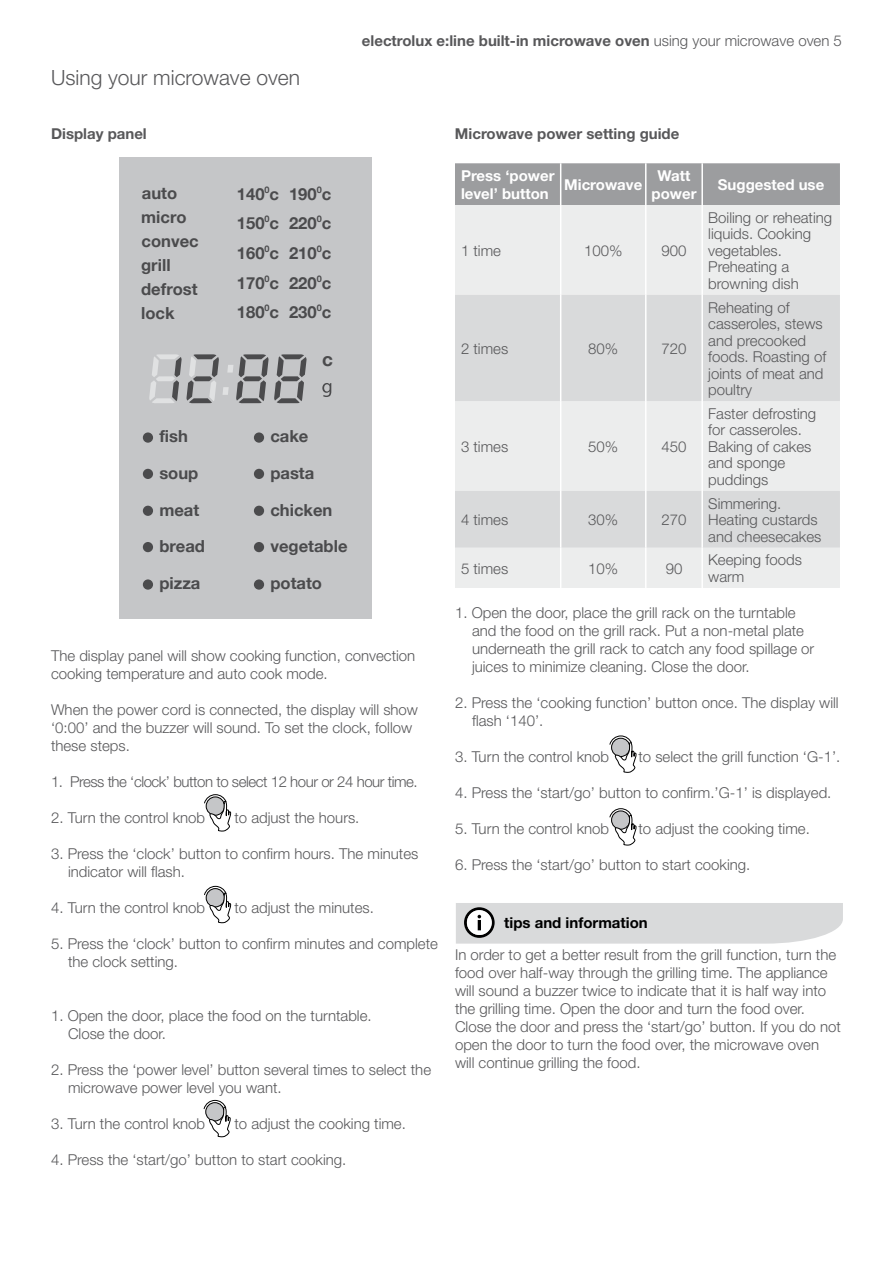
<style>
.page{position:relative;width:893px;height:1263px;background:#fff}
.page>*{position:absolute;margin:0;border:0;box-sizing:border-box;transform-origin:0 0}
.t1{font:300 21px "Helvetica Neue LT";color:#58585a}
.t2{font:700 18.75px "Helvetica Neue";color:#4b4b4d}
.t3{font:700 16.65px/36.3px "Helvetica Neue";color:#4b4b4d}
.t4{font:300 15px/18px "Helvetica Neue LT";color:#58585a}
.t5{font:700 15px "Helvetica Neue LT";color:#58585a}
.t6{font:700 15px/18px "Helvetica Neue LT";color:#fff}
.t7{font:300 15px "Helvetica Neue LT";letter-spacing:-.03em;color:#58585a}
.t8{font:700 15px "Helvetica Neue";color:#000}
.s1{font-weight:300}
</style>
<div class="page">
<div style="left:455px;top:163px;width:385px;height:42px;background:#9c9d9f"></div>
<div style="left:455px;top:205px;width:385px;height:383px;background:#eceded"></div>
<svg style="left:455px;top:295px;width:385px;height:253px;background:#e0e1e1"></svg>
<hr style="left:560px;top:163px;width:1px;height:42px;background:#fff">
<hr style="left:645px;top:163px;width:1px;height:42px;background:#fff">
<hr style="left:701px;top:163px;width:2px;height:42px;background:#fff">
<hr style="left:560px;top:205px;width:1px;height:90px;background:#fff">
<hr style="left:645px;top:205px;width:1px;height:90px;background:#fff">
<hr style="left:701px;top:205px;width:2px;height:90px;background:#fff">
<hr style="left:560px;top:295px;width:1px;height:106px;background:#fff">
<hr style="left:645px;top:295px;width:1px;height:106px;background:#fff">
<hr style="left:701px;top:295px;width:2px;height:106px;background:#fff">
<hr style="left:560px;top:401px;width:1px;height:90px;background:#fff">
<hr style="left:645px;top:401px;width:1px;height:90px;background:#fff">
<hr style="left:701px;top:401px;width:2px;height:90px;background:#fff">
<hr style="left:560px;top:491px;width:1px;height:57px;background:#fff">
<hr style="left:645px;top:491px;width:1px;height:57px;background:#fff">
<hr style="left:701px;top:491px;width:2px;height:57px;background:#fff">
<hr style="left:560px;top:548px;width:1px;height:40px;background:#fff">
<hr style="left:645px;top:548px;width:1px;height:40px;background:#fff">
<hr style="left:701px;top:548px;width:2px;height:40px;background:#fff">
<div style="left:119px;top:157px;width:252px;height:462px;background:#c5c6c8"></div>
<svg style="left:149px;top:354px;width:158px;height:49px"></svg>
<svg style="left:322px;top:383px;width:9px;height:14px"></svg>
<div style="left:143px;top:432px;width:10px;height:11px;background:#4b4b4d;border-radius:50%"></div>
<div style="left:143px;top:469px;width:10px;height:10px;background:#4b4b4d;border-radius:50%"></div>
<div style="left:143px;top:506px;width:10px;height:10px;background:#4b4b4d;border-radius:50%"></div>
<div style="left:143px;top:542px;width:10px;height:10px;background:#4b4b4d;border-radius:50%"></div>
<div style="left:143px;top:579px;width:10px;height:11px;background:#4b4b4d;border-radius:50%"></div>
<div style="left:254px;top:432px;width:10px;height:11px;background:#4b4b4d;border-radius:50%"></div>
<div style="left:254px;top:469px;width:10px;height:10px;background:#4b4b4d;border-radius:50%"></div>
<div style="left:254px;top:506px;width:10px;height:10px;background:#4b4b4d;border-radius:50%"></div>
<div style="left:254px;top:542px;width:10px;height:10px;background:#4b4b4d;border-radius:50%"></div>
<div style="left:254px;top:579px;width:10px;height:11px;background:#4b4b4d;border-radius:50%"></div>
<svg style="left:204px;top:794px;width:28px;height:38px"></svg>
<svg style="left:609px;top:735px;width:28px;height:38px"></svg>
<svg style="left:609px;top:808px;width:28px;height:38px"></svg>
<svg style="left:204px;top:885px;width:28px;height:38px"></svg>
<svg style="left:203px;top:1099px;width:28px;height:38px"></svg>
<svg style="left:456px;top:903px;width:387px;height:41px;background:#d7d8d9"></svg>
<h1 class="t1" style="left:51px;top:64px;width:250px">Using your microwave oven</h1>
<p class="t5" style="left:51px;top:125px;width:97px">Display panel</p>
<p class="t3" style="left:141px;top:181px;width:47px;line-height:23.7px">auto micro</p>
<p class="t3" style="left:141px;top:253px;width:58px;line-height:23.9px">grill defrost lock</p>
<p class="t3" style="left:142px;top:223px;width:59px">convec</p>
<p class="t3" style="left:237px;top:179px;width:96px;line-height:29.1px">140<sup>0</sup>c 190<sup>0</sup>c<br>150<sup>0</sup>c 220<sup>0</sup>c</p>
<p class="t3" style="left:237px;top:235px;width:96px">160<sup>0</sup>c 210<sup>0</sup>c</p>
<p class="t3" style="left:237px;top:268px;width:96px;line-height:29.1px">170<sup>0</sup>c 220<sup>0</sup>c<br>180<sup>0</sup>c 230<sup>0</sup>c</p>
<p class="t2" style="left:322px;top:348px;width:12px">c</p>
<p class="t5" style="left:362px;top:31px;width:481px">electrolux e:line built-in microwave oven <span class="s1">using your microwave oven 5</span></p>
<p class="t5" style="left:455px;top:125px;width:226px">Microwave power setting guide</p>
<p class="t6" style="left:461px;top:166px;width:95px">Press ‘power level’ button</p>
<p class="t6" style="left:564px;top:175px;width:80px">Microwave</p>
<p class="t6" style="left:651px;top:166px;width:46px;text-align:center">Watt power</p>
<p class="t6" style="left:718px;top:175px;width:108px">Suggested use</p>
<p class="t4" style="left:461px;top:241px;width:42px">1 time</p>
<p class="t4" style="left:584px;top:241px;width:40px">100%</p>
<p class="t4" style="left:661px;top:241px;width:27px">900</p>
<p class="t4" style="left:461px;top:339px;width:49px">2 times</p>
<p class="t4" style="left:588px;top:339px;width:32px">80%</p>
<p class="t4" style="left:661px;top:339px;width:27px">720</p>
<p class="t4" style="left:708px;top:209px;width:125px;line-height:16.5px">Boiling or reheating liquids. Cooking vegetables.<br>Preheating a browning dish</p>
<p class="t4" style="left:708px;top:299px;width:120px;line-height:16.5px">Reheating of casseroles, stews and precooked foods. Roasting of joints of meat and poultry</p>
<p class="t3" style="left:159px;top:418px;width:30px">fish</p>
<p class="t3" style="left:159px;top:454px;width:41px">soup</p>
<p class="t3" style="left:159px;top:491px;width:47px">meat bread</p>
<p class="t3" style="left:159px;top:565px;width:43px">pizza</p>
<p class="t3" style="left:270px;top:418px;width:45px">cake pasta</p>
<p class="t3" style="left:270px;top:491px;width:79px">chicken vegetable</p>
<p class="t3" style="left:270px;top:565px;width:53px">potato</p>
<p class="t4" style="left:51px;top:647px;width:366px">The display panel will show cooking function, convection cooking temperature and auto cook mode.</p>
<p class="t4" style="left:51px;top:701px;width:369px">When the power cord is connected, the display will show ‘0:00’ and the buzzer will sound. To set the clock, follow these steps.</p>
<p class="t7" style="left:51px;top:773px;width:368px">1. Press the ‘clock’ button to select 12 hour or 24 hour time.</p>
<p class="t4" style="left:51px;top:809px;width:156px">2. Turn the control knob</p>
<p class="t4" style="left:234px;top:809px;width:127px">to adjust the hours.</p>
<p class="t4" style="left:68px;top:845px;width:352px;text-indent:-17px">3. Press the ‘clock’ button to confirm hours. The minutes indicator will flash.</p>
<p class="t4" style="left:51px;top:899px;width:156px">4. Turn the control knob</p>
<p class="t4" style="left:234px;top:899px;width:141px">to adjust the minutes.</p>
<p class="t4" style="left:68px;top:935px;width:371px;text-indent:-17px">5. Press the ‘clock’ button to confirm minutes and complete the clock setting.</p>
<p class="t4" style="left:68px;top:1007px;width:305px;text-indent:-17px">1. Open the door, place the food on the turntable.<br>Close the door.</p>
<p class="t4" style="left:68px;top:1061px;width:365px;text-indent:-17px">2. Press the ‘power level’ button several times to select the microwave power level you want.</p>
<p class="t4" style="left:51px;top:1115px;width:156px">3. Turn the control knob</p>
<p class="t4" style="left:234px;top:1115px;width:173px">to adjust the cooking time.</p>
<p class="t4" style="left:51px;top:1151px;width:297px">4. Press the ‘start/go’ button to start cooking.</p>
<p class="t4" style="left:461px;top:437px;width:49px">3 times</p>
<p class="t4" style="left:588px;top:437px;width:32px">50%</p>
<p class="t4" style="left:661px;top:437px;width:27px">450</p>
<p class="t4" style="left:461px;top:510px;width:49px">4 times</p>
<p class="t4" style="left:588px;top:510px;width:32px">30%</p>
<p class="t4" style="left:661px;top:510px;width:27px">270</p>
<p class="t4" style="left:708px;top:405px;width:110px;line-height:16.5px">Faster defrosting for casseroles.<br>Baking of cakes and sponge puddings</p>
<p class="t4" style="left:708px;top:495px;width:115px;line-height:16.5px">Simmering.<br>Heating custards and cheesecakes</p>
<p class="t4" style="left:461px;top:559px;width:49px">5 times</p>
<p class="t4" style="left:588px;top:559px;width:32px">10%</p>
<p class="t4" style="left:666px;top:559px;width:18px">90</p>
<p class="t4" style="left:708px;top:552px;width:95px;line-height:16.5px">Keeping foods warm</p>
<p class="t4" style="left:472px;top:603px;width:344px;text-indent:-17px">1. Open the door, place the grill rack on the turntable and the food on the grill rack. Put a non-metal plate underneath the grill rack to catch any food spillage or juices to minimize cleaning. Close the door.</p>
<p class="t4" style="left:472px;top:693px;width:368px;text-indent:-17px">2. Press the ‘cooking function’ button once. The display will flash ‘140’.</p>
<p class="t4" style="left:455px;top:747px;width:156px">3. Turn the control knob</p>
<p class="t4" style="left:638px;top:747px;width:203px">to select the grill function ‘G-1’.</p>
<p class="t4" style="left:455px;top:783px;width:378px">4. Press the ‘start/go’ button to confirm.’G-1’ is displayed.</p>
<p class="t4" style="left:455px;top:819px;width:156px">5. Turn the control knob</p>
<p class="t4" style="left:638px;top:819px;width:173px">to adjust the cooking time.</p>
<p class="t4" style="left:455px;top:855px;width:297px">6. Press the ‘start/go’ button to start cooking.</p>
<p class="t8" style="left:504px;top:913px;width:145px">tips and information</p>
<p class="t4" style="left:455px;top:945px;width:387px">In order to get a better result from the grill function, turn the food over half-way through the grilling time. The appliance will sound a buzzer twice to indicate that it is half way into the grilling time. Open the door and turn the food over.<br>Close the door and press the ‘start/go’ button. If you do not open the door to turn the food over, the microwave oven will continue grilling the food.</p>
</div>
